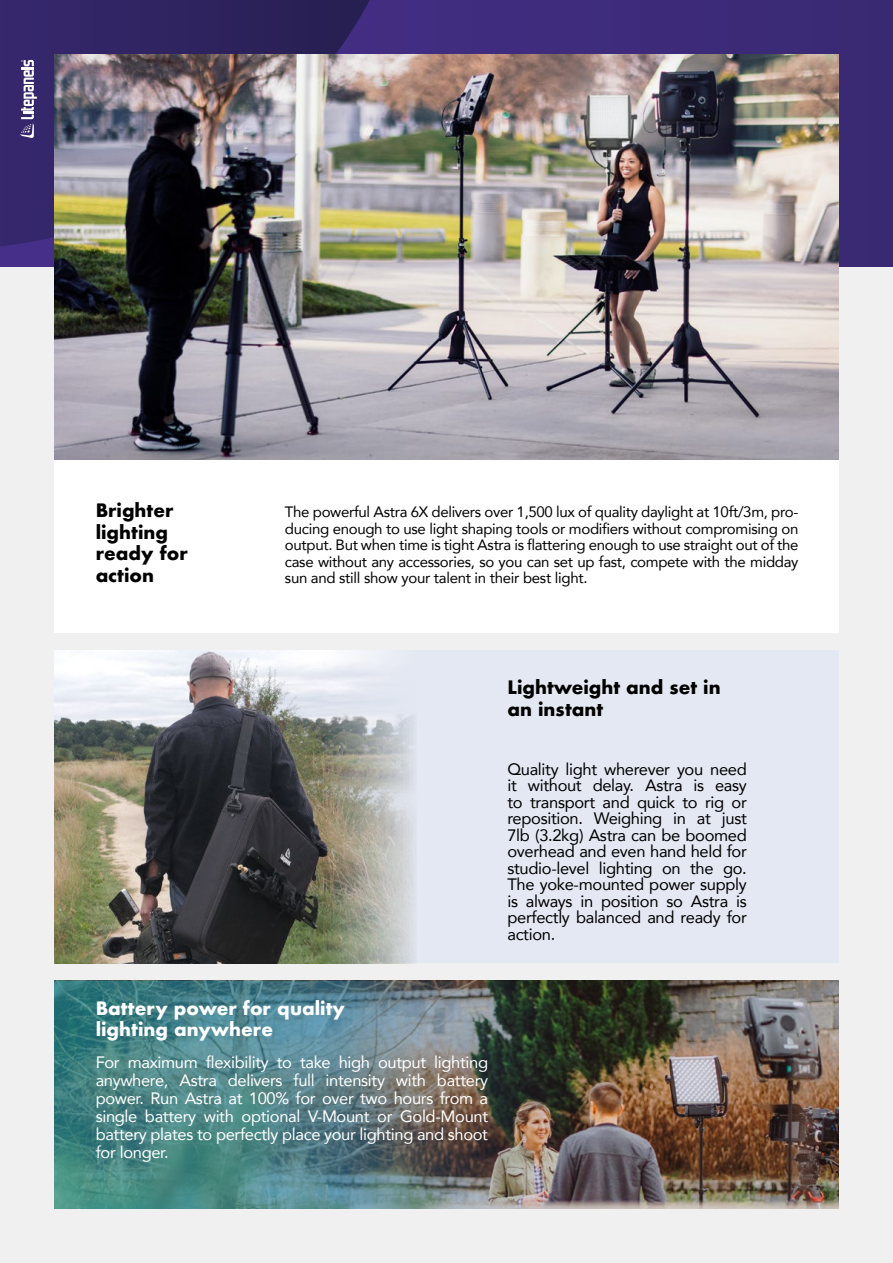
<style>
.page{position:relative;width:893px;height:1263px;background:#fff}
.page>*{position:absolute;margin:0;border:0;box-sizing:border-box;transform-origin:0 0}
.t1{font:700 18px/21.6px "Futura";color:#000}
.t2{font:700 18px/21.6px "Futura";color:#fff}
.t3{font:16.5px/16.5px "Avenir";letter-spacing:-.02em;color:#000;text-align:justify}
.t4{font:16.5px/18px "Avenir";letter-spacing:-.02em;color:#fff;text-align:justify}
.t5{font:15px/16.5px "Avenir";letter-spacing:-.02em;color:#000;text-align:justify}
</style>
<div class="page">
<div style="left:0;top:0;width:893px;height:268px;background:#3c2a77"></div>
<svg style="left:1px;top:0;width:369px;height:247px;fill:#332667"></svg>
<div style="left:0;top:268px;width:893px;height:995px;background:#f0f0f0"></div>
<img style="left:640px;top:981px;width:199px;height:228px">
<div style="left:54px;top:651px;width:785px;height:312px;background:#e3e8f2"></div>
<div style="left:54px;top:54px;width:785px;height:579px;background:#fff"></div>
<img style="left:54px;top:981px;width:586px;height:228px">
<img style="left:54px;top:54px;width:785px;height:405px">
<svg style="left:20px;top:60px;width:17px;height:78px"></svg>
<img style="left:54px;top:651px;width:360px;height:312px">
<p class="t1" style="left:96px;top:501px;width:94px">Brighter lighting ready for action</p>
<p class="t5" style="left:285px;top:505px;width:515px">The powerful Astra 6X delivers over 1,500 lux of quality daylight at 10ft/3m, pro&shy;ducing enough to use light shaping tools or modifiers without compromising on output. But when time is tight Astra is flattering enough to use straight out of the case without any accessories, so you can set up fast, compete with the midday sun and still show your talent in their best light.</p>
<p class="t1" style="left:507px;top:678px;width:215px">Lightweight and set in an instant</p>
<p class="t3" style="left:507px;top:762px;width:241px">Quality light wherever you need it without delay. Astra is easy to transport and quick to rig or reposition. Weighing in at just 7lb (3.2kg) Astra can be boomed overhead and even hand held for studio-level lighting on the go.<br>The yoke-mounted power supply is always in position so Astra is perfectly balanced and ready for action.</p>
<p class="t2" style="left:96px;top:999px;width:251px">Battery power for quality lighting anywhere</p>
<p class="t4" style="left:96px;top:1052px;width:394px">For maximum flexibility to take high output lighting anywhere, Astra delivers full intensity with battery power. Run Astra at 100% for over two hours from a single battery with optional V-Mount or Gold-Mount battery plates to perfectly place your lighting and shoot for longer.</p>
</div>
